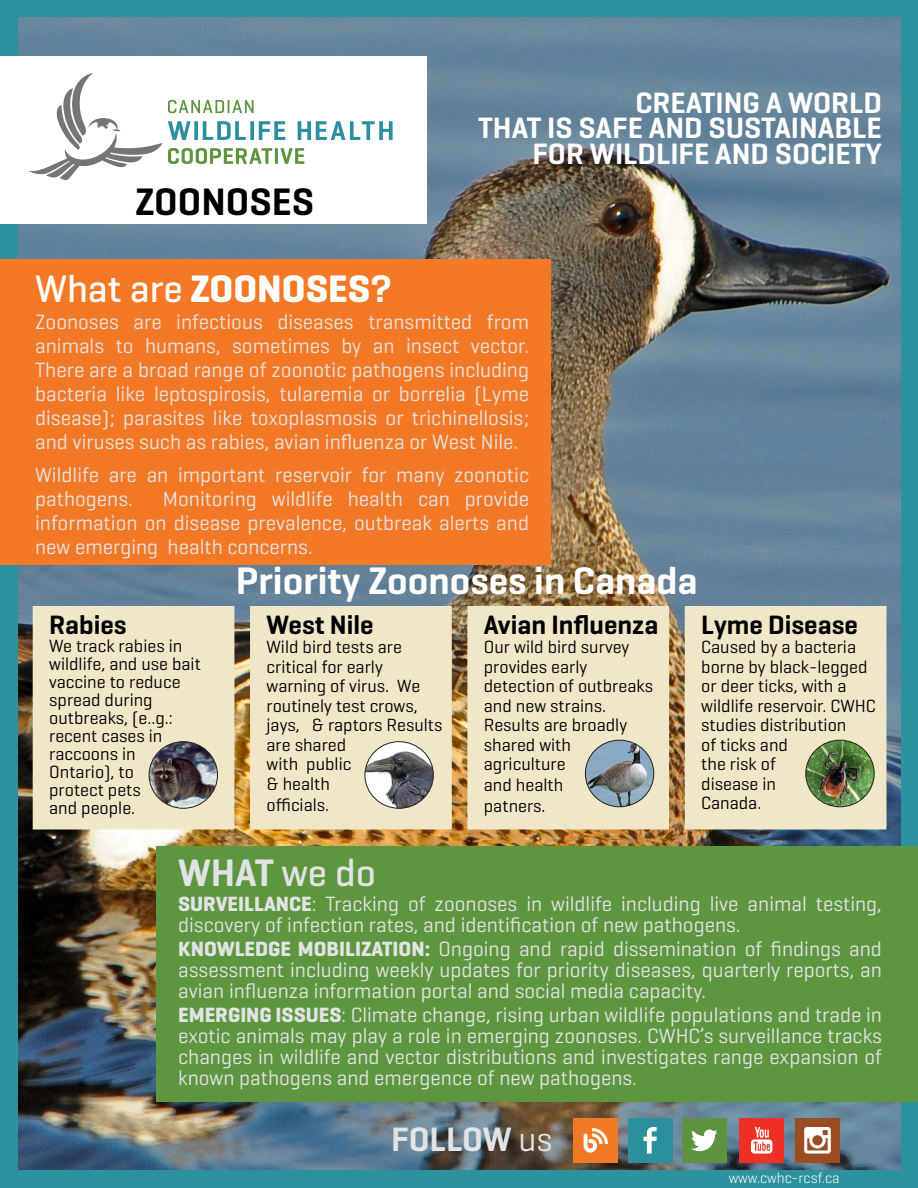
<style>
.page{position:relative;width:918px;height:1188px;background:#2c929d}
.page>*{position:absolute;margin:0;border:0;box-sizing:border-box;transform-origin:0 0}
.t1{font:600 39px "Geogrotesque";color:#fff}
.t2{font:700 39px "Geogrotesque";color:#fff}
.t3{font:600 39px "Geogrotesque";color:#000}
.t4{font:600 39px "Geogrotesque";color:#e2e3e4}
.t5{font:600 34.5px "Geogrotesque";letter-spacing:-.005em;color:#e2e3e4}
.t6{font:600 30px "Geogrotesque";color:#fff}
.t7{font:600 27px "Geogrotesque";color:#000}
.t8{font:21px/24px "Geogrotesque";color:#e2e3e4;text-align:justify}
.t9{font:18px/18px "Geogrotesque";color:#000}
.t10{font:300 15px "Geogrotesque";color:#fff}
.s1{font-weight:500}
.s2{font-weight:600}
.s3{font-weight:700}
.s4{font-weight:400}
</style>
<div class="page">
<img style="left:18px;top:18px;width:882px;height:1152px">
<div style="left:628px;top:1118px;width:45px;height:45px;background:#2b8f9e"></div>
<svg style="left:644px;top:1127px;width:13px;height:27px"></svg>
<div style="left:795px;top:1118px;width:45px;height:45px;background:#9b4d22"></div>
<svg style="left:804px;top:1127px;width:27px;height:27px"></svg>
<div style="left:739px;top:1118px;width:45px;height:45px;background:#ef3024"></div>
<svg style="left:751px;top:1127px;width:21px;height:27px"></svg>
<div style="left:682px;top:1118px;width:45px;height:45px;background:#5d923f"></div>
<svg style="left:691px;top:1129px;width:27px;height:22px"></svg>
<div style="left:573px;top:1118px;width:45px;height:45px;background:#f27926"></div>
<svg style="left:584px;top:1128px;width:24px;height:25px"></svg>
<div style="left:0;top:259px;width:551px;height:306px;background:#f47927"></div>
<div style="left:0;top:56px;width:426px;height:168px;background:#fff"></div>
<svg style="left:29px;top:73px;width:364px;height:107px"></svg>
<div style="left:36px;top:610px;width:195px;height:216px;background:#efe7c7"></div>
<div style="left:33px;top:606px;width:201px;height:224px;border:8px solid #efe7c7"></div>
<div style="left:157px;top:846px;width:761px;height:256px;background:#5e9640"></div>
<div style="left:254px;top:610px;width:194px;height:216px;background:#efe7c7"></div>
<div style="left:250px;top:606px;width:202px;height:224px;border:8px solid #efe7c7"></div>
<div style="left:471px;top:610px;width:194px;height:216px;background:#efe7c7"></div>
<div style="left:467px;top:606px;width:202px;height:224px;border:8px solid #efe7c7"></div>
<div style="left:688px;top:610px;width:195px;height:216px;background:#efe7c7"></div>
<div style="left:685px;top:606px;width:201px;height:224px;border:8px solid #efe7c7"></div>
<img style="left:149px;top:742px;width:69px;height:66px">
<div style="left:149px;top:741px;width:69px;height:68px;border:1px solid #231f20;border-radius:50%"></div>
<img style="left:365px;top:742px;width:68px;height:66px">
<div style="left:365px;top:741px;width:69px;height:68px;border:1px solid #231f20;border-radius:50%"></div>
<img style="left:585px;top:740px;width:69px;height:67px">
<div style="left:585px;top:740px;width:69px;height:67px;border:1px solid #231f20;border-radius:50%"></div>
<img style="left:806px;top:740px;width:68px;height:67px">
<div style="left:805px;top:740px;width:70px;height:67px;border:1px solid #231f20;border-radius:50%"></div>
<p class="t3" style="left:135px;top:178px;width:180px">ZOONOSES</p>
<p class="t6" style="left:635px;top:84px;width:248px">CREATING A WORLD</p>
<p class="t6" style="left:478px;top:109px;width:405px">THAT IS SAFE AND SUSTAINABLE</p>
<p class="t6" style="left:533px;top:135px;width:351px">FOR WILDLIFE AND SOCIETY</p>
<p class="t2" style="left:35px;top:264px;width:359px"><span class="s1">What are</span> ZOONOSES<span class="s2">?</span></p>
<p class="t8" style="left:35px;top:309px;width:495px">Zoonoses are infectious diseases transmitted from animals to humans, sometimes by an insect vector.<br>There are a broad range of zoonotic pathogens including bacteria like leptospirosis, tularemia or borrelia (Lyme disease); parasites like toxoplasmosis or trichinellosis; and viruses such as rabies, avian influenza or West Nile.</p>
<p class="t8" style="left:35px;top:462px;width:495px">Wildlife are an important reservoir for many zoonotic pathogens.</p>
<p class="t8" style="left:35px;top:486px;width:495px;text-indent:128px">Monitoring wildlife health can provide information on disease prevalence, outbreak alerts and new emerging health concerns.</p>
<p class="t7" style="left:49px;top:608px;width:79px">Rabies</p>
<p class="t9" style="left:49px;top:636px;width:153px">We track rabies in wildlife, and use bait vaccine to reduce spread during outbreaks, (e..g.: recent cases in raccoons in<br>Ontario), to<br>protect pets<br>and people.</p>
<p class="t1" style="left:236px;top:556px;width:463px">Priority Zoonoses in Canada</p>
<p class="t7" style="left:267px;top:608px;width:109px">West Nile</p>
<p class="t9" style="left:267px;top:637px;width:177px;line-height:19.6px">Wild bird tests are critical for early warning of virus. We routinely test crows, jays, &amp; raptors Results are shared<br>with public<br>&amp; health<br>officials.</p>
<p class="t7" style="left:484px;top:608px;width:176px">Avian Influenza</p>
<p class="t9" style="left:484px;top:637px;width:171px;line-height:19.8px">Our wild bird survey provides early detection of outbreaks and new strains.<br>Results are broadly shared with agriculture<br>and health<br>patners.</p>
<p class="t7" style="left:701px;top:608px;width:158px">Lyme Disease</p>
<p class="t9" style="left:701px;top:637px;width:176px;line-height:19.5px">Caused by a bacteria borne by black-legged or deer ticks, with a wildlife reservoir. CWHC studies distribution<br>of ticks and<br>the risk of<br>disease in<br>Canada.</p>
<p class="t4" style="left:178px;top:848px;width:200px">WHAT <span class="s1">we do</span></p>
<p class="t8" style="left:178px;top:893px;width:705px;line-height:21px"><span class="s3">SURVEILLANCE</span>: Tracking of zoonoses in wildlife including live animal testing, discovery of infection rates, and identification of new pathogens.</p>
<p class="t8" style="left:178px;top:938px;width:705px;line-height:21px"><span class="s3">KNOWLEDGE MOBILIZATION:</span> Ongoing and rapid dissemination of findings and assessment including weekly updates for priority diseases, quarterly reports, an avian influenza information portal and social media capacity.</p>
<p class="t8" style="left:178px;top:1004px;width:705px;line-height:21px"><span class="s3">EMERGING ISSUES</span>: Climate change, rising urban wildlife populations and trade in exotic animals may play a role in emerging zoonoses. CWHC’s surveillance tracks changes in wildlife and vector distributions and investigates range expansion of known pathogens and emergence of new pathogens.</p>
<p class="t5" style="left:391px;top:1118px;width:163px">FOLLOW <span class="s4">us</span></p>
<p class="t10" style="left:729px;top:1168px;width:112px">www.cwhc-rcsf.ca</p>
</div>
